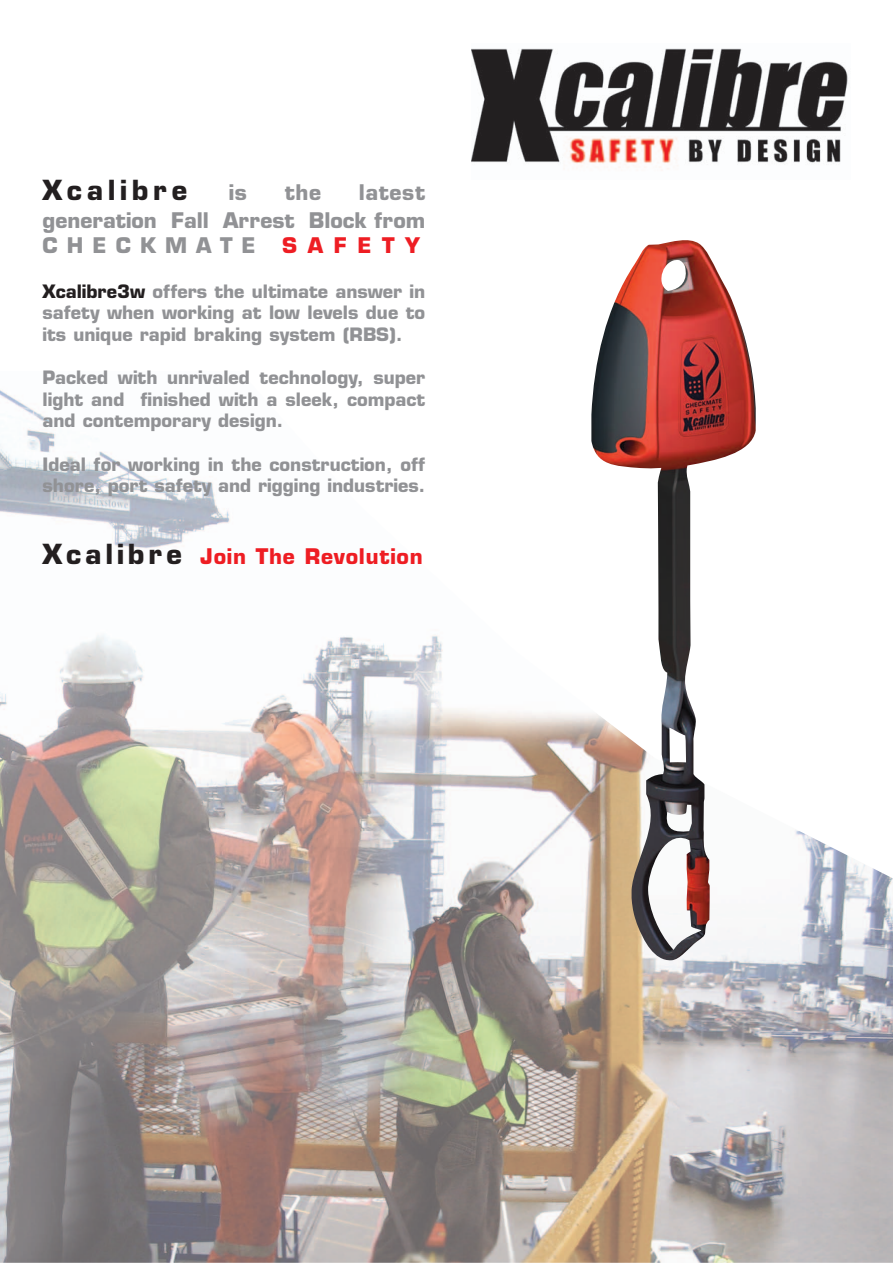
<style>
.page{position:relative;width:893px;height:1263px;background:#fff}
.page>*{position:absolute;margin:0;border:0;box-sizing:border-box;transform-origin:0 0}
.t1{font:700 27px "Eurostile";letter-spacing:.175em;color:#231f20}
.t2{font:700 21px/27.9px "Eurostile";color:#919295;text-align:right}
.t3{font:700 21px "Eurostile";letter-spacing:.035em;color:#ee1d23}
.t4{font:700 21px "Eurostile";letter-spacing:.43em;color:#919295}
.t5{font:700 18px/21.6px "Eurostile";color:#919295;text-align:justify}
.s1{color:#231f20}
.s2{font-size:27px;color:#231f20}
</style>
<div class="page">
<img style="left:0;top:390px;width:892px;height:873px">
<img style="left:471px;top:48px;width:377px;height:121px">
<img style="left:591px;top:240px;width:165px;height:721px">
<h1 class="t1" style="left:43px;top:180px;width:146px">Xcalibre</h1>
<p class="t2" style="left:229px;top:181px;width:20px">is</p>
<p class="t2" style="left:285px;top:181px;width:38px">the</p>
<p class="t2" style="left:43px;top:181px;width:384px">latest<br>generation Fall Arrest Block from</p>
<p class="t4" style="left:43px;top:238px;width:215px">CHECKMATE</p>
<p class="t3" style="left:282px;top:238px;width:139px">SAFETY</p>
<p class="t5" style="left:43px;top:282px;width:384px"><span class="s1">Xcalibre3w</span> offers the ultimate answer in safety when working at low levels due to its unique rapid braking system (RBS).</p>
<p class="t5" style="left:43px;top:369px;width:384px">Packed with unrivaled technology, super light and finished with a sleek, compact and contemporary design.</p>
<p class="t5" style="left:43px;top:455px;width:384px">Ideal for working in the construction, off shore, port safety and rigging industries.</p>
<p class="t3" style="left:43px;top:548px;width:382px"><span class="s2">Xcalibre</span> Join The Revolution</p>
</div>
